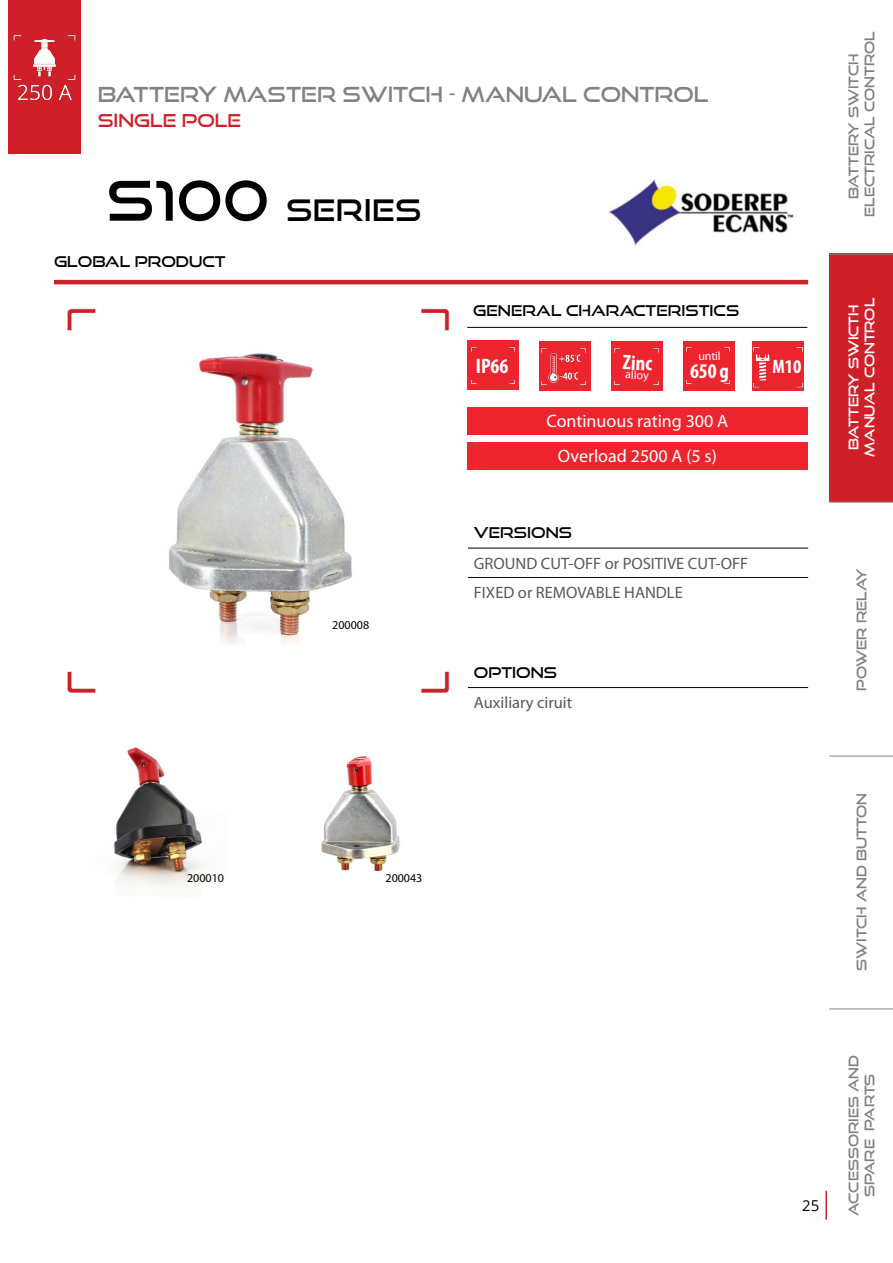
<style>
.page{position:relative;width:893px;height:1263px;background:#fff}
.page>*{position:absolute;margin:0;border:0;box-sizing:border-box;transform-origin:0 0}
.t1{font:30px "Good Times Rg";letter-spacing:.01em;color:#000}
.t2{font:21px "Good Times Rg";color:#808285}
.t3{font:700 condensed 21px "Myriad Pro";color:#fff}
.t4{font:700 condensed 19.5px "Myriad Pro";color:#fff}
.t5{font:18px/35.1px "Myriad Pro";color:#fff;text-align:center}
.t6{font:18px "Good Times Rg";color:#cf2029}
.t7{font:16.5px/29.4px "Myriad Pro";color:#58595b}
.t8{font:15px "Good Times Rg";color:#000}
.t9{font:15px "Open Sans";color:#000}
.t10{font:13.5px/16.2px "Good Times Rg";color:#808285;text-align:center}
.t11{font:13.5px/16.2px "Good Times Rg";color:#fff;text-align:center}
.t12{font:12px "Myriad Pro";color:#000}
.t13{font:12px "Myriad Pro";letter-spacing:-.01em;color:#fff}
.s1{font-size:54.75px}
</style>
<div class="page">
<div style="left:829px;top:254px;width:64px;height:248px;background:#cf2029"></div>
<hr style="left:829px;top:502px;width:64px;height:1px;background:#808285">
<hr style="left:829px;top:756px;width:64px;height:1px;background:#808285">
<hr style="left:829px;top:1008px;width:64px;height:1px;background:#808285">
<hr style="left:825px;top:1191px;width:2px;height:28px;background:#cf2029">
<hr style="left:829px;top:254px;width:64px;height:1px;background:#808285">
<hr style="left:54px;top:280px;width:754px;height:4px;background:#cf2029">
<div style="left:539px;top:341px;width:52px;height:50px;background:#ee252f"></div>
<img style="left:541px;top:348px;width:45px;height:38px">
<div style="left:467px;top:340px;width:51px;height:50px;background:#ee252f"></div>
<img style="left:470px;top:347px;width:45px;height:38px">
<div style="left:683px;top:341px;width:52px;height:50px;background:#ee252f"></div>
<img style="left:685px;top:347px;width:45px;height:38px">
<div style="left:612px;top:341px;width:51px;height:50px;background:#ee252f"></div>
<img style="left:614px;top:348px;width:45px;height:38px">
<hr style="left:467px;top:327px;width:340px;height:1px;background:#000">
<div style="left:467px;top:407px;width:340px;height:27px;background:#ee252f"></div>
<div style="left:467px;top:442px;width:340px;height:27px;background:#ee252f"></div>
<div style="left:9px;top:0;width:72px;height:153px;background:#cf2029"></div>
<img style="left:67px;top:308px;width:383px;height:385px">
<img style="left:608px;top:179px;width:186px;height:67px">
<img style="left:80px;top:308px;width:347px;height:360px">
<img style="left:13px;top:35px;width:63px;height:66px">
<hr style="left:468px;top:548px;width:340px;height:1px;background:#000">
<hr style="left:468px;top:577px;width:340px;height:1px;background:#000">
<hr style="left:468px;top:687px;width:340px;height:1px;background:#000">
<img style="left:321px;top:756px;width:79px;height:115px">
<img style="left:114px;top:747px;width:91px;height:143px">
<img style="left:752px;top:341px;width:51px;height:50px">
<p class="t2" style="left:98px;top:81px;width:612px">BATTERY MASTER SWITCH - MANUAL CONTROL</p>
<p class="t6" style="left:98px;top:110px;width:145px">SINGLE POLE</p>
<p class="t1" style="left:106px;top:191px;width:317px"><span class="s1">S100</span> SERIES</p>
<p class="t8" style="left:54px;top:252px;width:173px">GLOBAL PRODUCT</p>
<p class="t12" style="left:332px;top:619px;width:38px">200008</p>
<p class="t8" style="left:473px;top:301px;width:267px">GENERAL CHARACTERISTICS</p>
<p class="t3" style="left:476px;top:353px;width:34px">IP66</p>
<p class="t3" style="left:623px;top:349px;width:31px;rotate:2deg">Zinc</p>
<p class="t13" style="left:625px;top:368px;width:25px;rotate:2deg">alloy</p>
<p class="t13" style="left:698px;top:349px;width:24px">until</p>
<p class="t3" style="left:690px;top:358px;width:40px">650 g</p>
<p class="t5" style="left:546px;top:404px;width:183px">Continuous rating 300 A<br>Overload 2500 A (5 s)</p>
<p class="t8" style="left:474px;top:523px;width:100px">VERSIONS</p>
<p class="t7" style="left:474px;top:549px;width:276px">GROUND CUT-OFF or POSITIVE CUT-OFF<br>FIXED or REMOVABLE HANDLE</p>
<p class="t8" style="left:474px;top:663px;width:85px">OPTIONS</p>
<p class="t7" style="left:474px;top:688px;width:100px">Auxiliary ciruit</p>
<p class="t4" style="left:772px;top:354px;width:31px">M10</p>
<p class="t12" style="left:187px;top:871px;width:38px">200010</p>
<p class="t12" style="left:385px;top:871px;width:38px">200043</p>
<p class="t10" style="left:845px;top:217px;width:187px;rotate:-90deg">BATTERY SWITCH<br>ELECTRICAL CONTROL</p>
<p class="t11" style="left:845px;top:457px;width:160px;rotate:-90deg">BATTERY SWICTH<br>MANUAL CONTROL</p>
<p class="t10" style="left:853px;top:691px;width:124px;rotate:-90deg">POWER RELAY</p>
<p class="t10" style="left:853px;top:971px;width:180px;rotate:-90deg">SWITCH AND BUTTON</p>
<p class="t9" style="left:802px;top:1195px;width:19px">25</p>
<p class="t10" style="left:845px;top:1216px;width:162px;rotate:-90deg">ACCESSORIES AND<br>SPARE PARTS</p>
</div>
